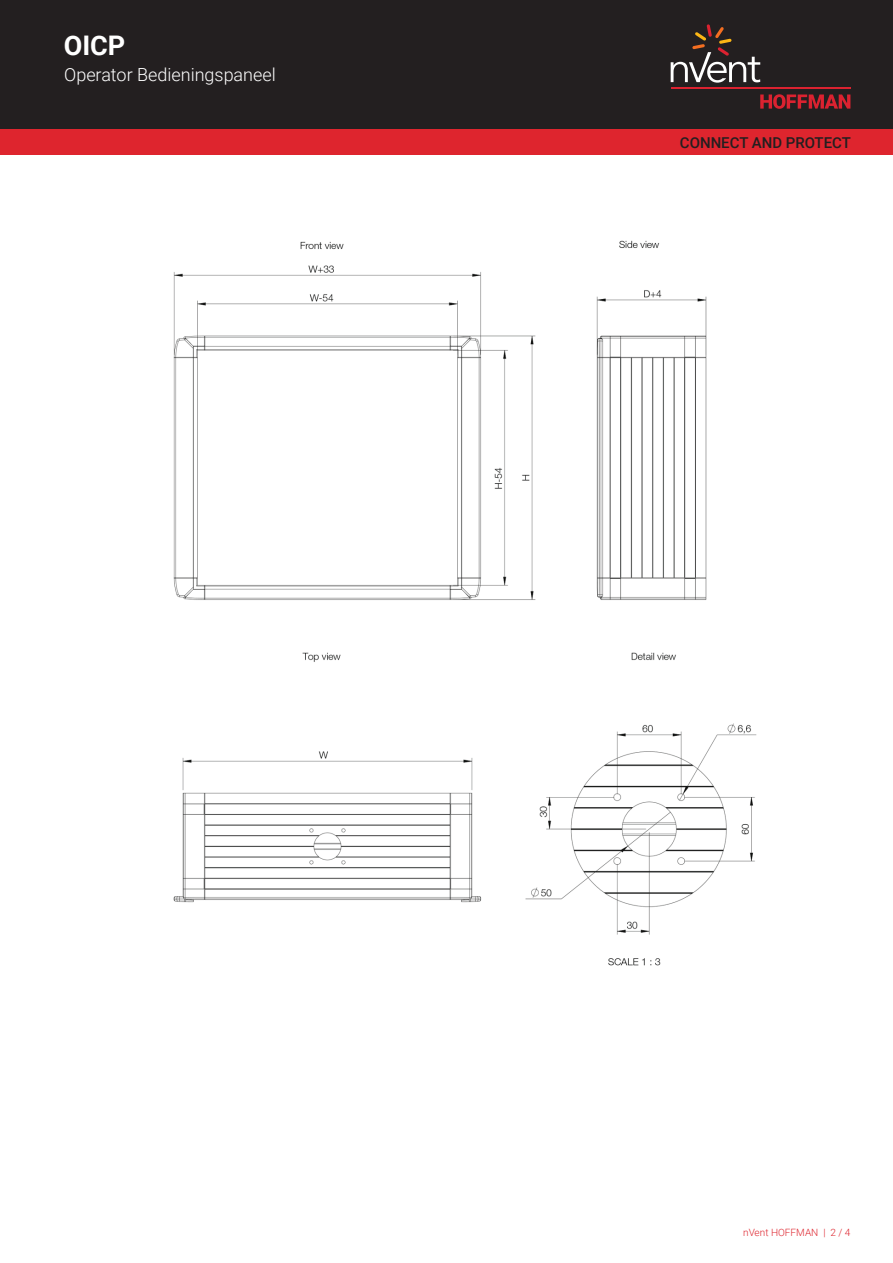
<style>
.page{position:relative;width:893px;height:1263px;background:#fff}
.page>*{position:absolute;margin:0;border:0;box-sizing:border-box;transform-origin:0 0}
.t1{font:700 27px "Roboto";color:#fff}
.t2{font:300 18px "Roboto";color:#fff}
.t3{font:500 15px "Roboto";color:#231f20}
.t4{font:300 10.05px "Roboto";color:#de252e}
</style>
<div class="page">
<div style="left:0;top:0;width:893px;height:129px;background:#231f20"></div>
<svg style="left:760px;top:94px;width:90px;height:15px"></svg>
<hr style="left:671px;top:88px;width:179px;height:1px;background:#db2230">
<svg style="left:671px;top:24px;width:89px;height:59px"></svg>
<div style="left:0;top:129px;width:893px;height:26px;background:#de252e"></div>
<img style="left:173px;top:240px;width:584px;height:726px">
<h1 class="t1" style="left:64px;top:26px;width:63px">OICP</h1>
<p class="t2" style="left:64px;top:62px;width:213px">Operator Bedieningspaneel</p>
<p class="t3" style="left:680px;top:132px;width:173px">CONNECT AND PROTECT</p>
<p class="t4" style="left:743px;top:1226px;width:109px">nVent HOFFMAN | 2 / 4</p>
</div>
